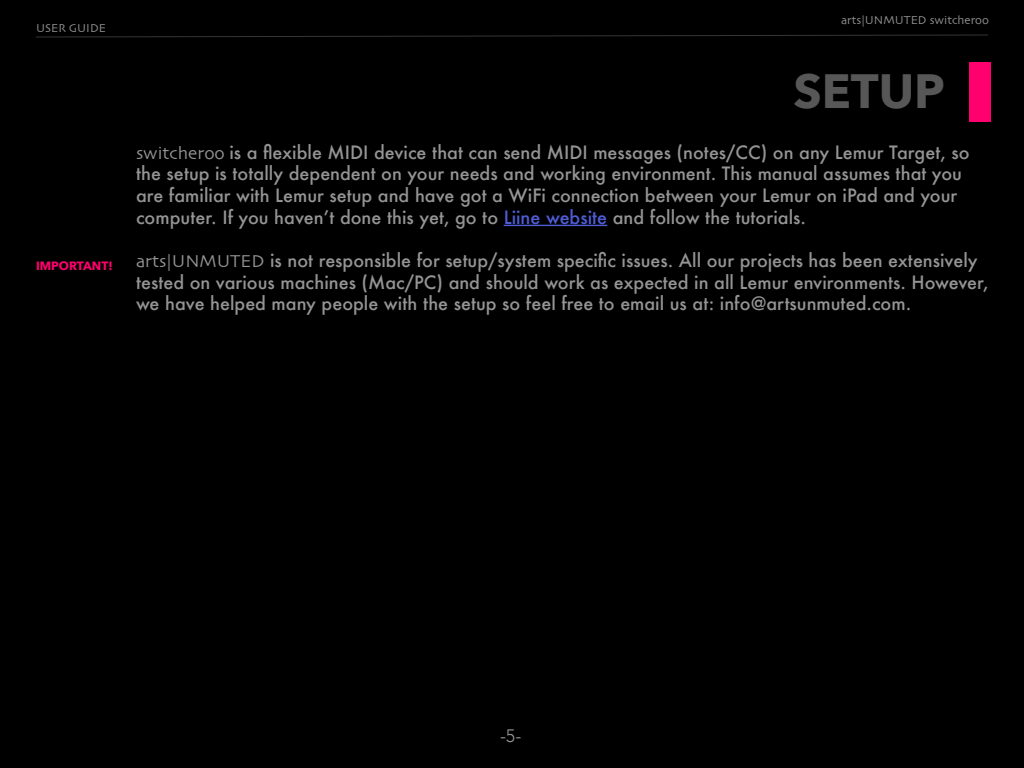
<style>
.page{position:relative;width:1024px;height:768px;background:#fff}
.page>*{position:absolute;margin:0;border:0;box-sizing:border-box;transform-origin:0 0}
.aU_Header_Title{font:700 48px "Avenir Next";color:#575757}
.aU_Body{font:500 18px/21.6px "Futura";color:#949494}
.aU_Pages{font:300 18px "Avenir";color:#949494}
.t1{font:12px "Skia";color:#949494}
.t2{font:700 12px "Avenir Next";color:#ff006e}
.s1{font-family:"Skia";font-weight:400}
.s2{color:#4f5cd6}
</style>
<div class="page">
<div style="left:1px;top:1px;width:1022px;height:766px;background:#000"></div>
<svg style="left:36px;top:34px;width:952px;height:4px"></svg>
<div style="left:969px;top:62px;width:22px;height:60px;background:#ff006e"></div>
<hr style="left:504px;top:225px;width:103px;height:1px;background:#4f5cd6">
<p class="t1" style="left:36px;top:20px;width:72px">USER GUIDE</p>
<p class="t2" style="left:36px;top:255px;width:78px">IMPORTANT!</p>
<p class="t1" style="left:841px;top:12px;width:149px">arts|UNMUTED switcheroo</p>
<p class="aU_Header_Title" style="left:793px;top:50px;width:153px">SETUP</p>
<p class="aU_Body" style="left:136px;top:141px;width:835px"><span class="s1">switcheroo</span> is a flexible MIDI device that can send MIDI messages (notes/CC) on any Lemur Target, so the setup is totally dependent on your needs and working environment. This manual assumes that you are familiar with Lemur setup and have got a WiFi connection between your Lemur on iPad and your computer. If you haven’t done this yet, go to <span class="s2">Liine website</span> and follow the tutorials.</p>
<p class="aU_Body" style="left:136px;top:250px;width:854px"><span class="s1">arts|UNMUTED</span> is not responsible for setup/system specific issues. All our projects has been extensively tested on various machines (Mac/PC) and should work as expected in all Lemur environments. However, we have helped many people with the setup so feel free to email us at: info@artsunmuted.com.</p>
<p class="aU_Pages" style="left:500px;top:725px;width:23px">-5-</p>
</div>
